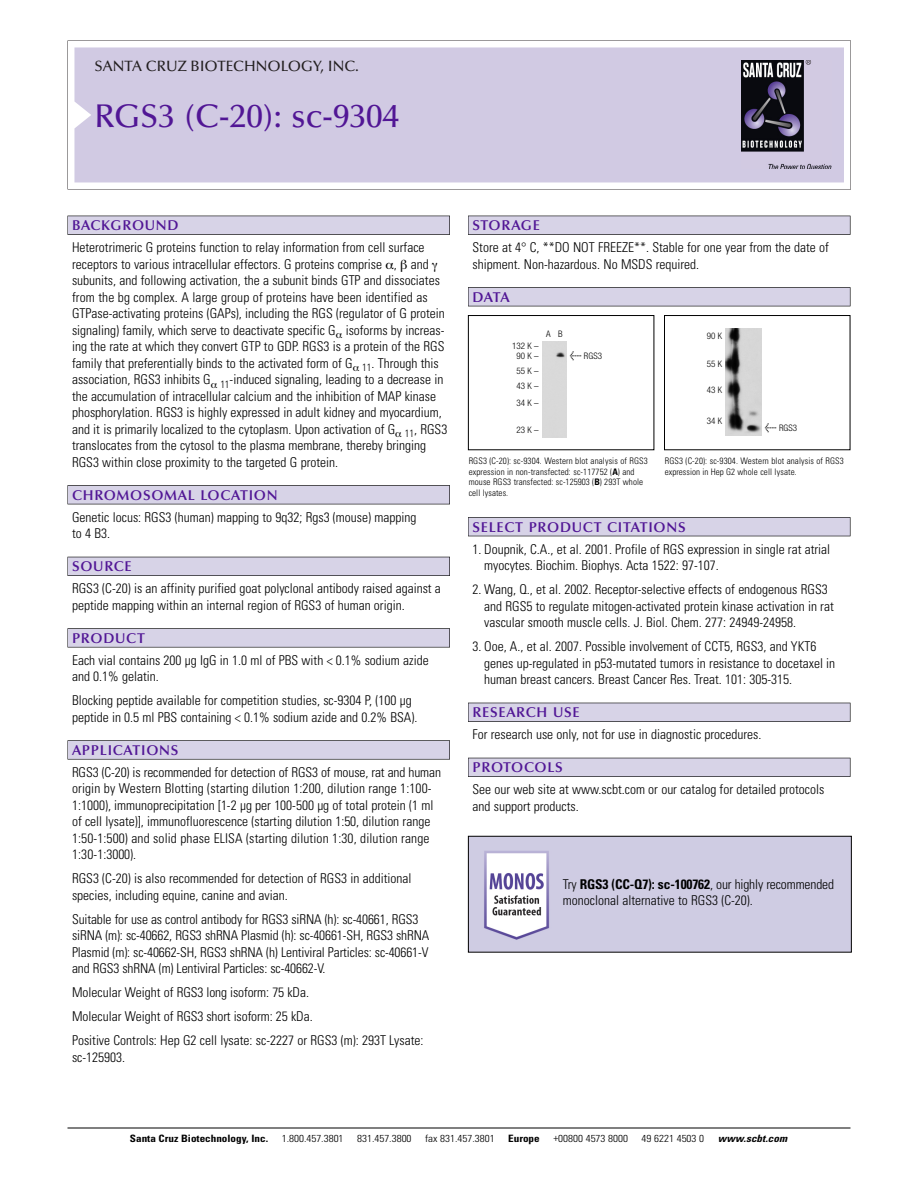
<style>
.page{position:relative;width:918px;height:1188px;background:#fff}
.page>*{position:absolute;margin:0;border:0;box-sizing:border-box;transform-origin:0 0}
.t1{font:500 33px "Optima";color:#511695}
.t2{font:500 15px "Optima";color:#231f20}
.t3{font:600 14.25px "Optima";letter-spacing:.05em;color:#511695}
.t4{font:300 condensed 13.5px/16.5px "Univers";color:#000}
.t5{font:300 condensed 10.2px "Univers";color:#000;scale:1.1 1}
.t6{font:700 condensed 10.2px "Univers";color:#000;scale:1.1 1}
.t7{font:italic 700 condensed 10.2px "Univers";letter-spacing:.005em;color:#000;scale:1.1 1}
.t8{font:300 condensed 9px/10.5px "Univers";letter-spacing:.015em;color:#000}
.t9{font:300 condensed 9px/9.8px "Helvetica Neue";color:#000;text-align:center}
.s1{font-family:"Meta Plus";font-weight:400;font-stretch:normal;font-size:10.5px}
.s2{font-weight:700}
</style>
<div class="page">
<svg style="left:68px;top:40px;width:783px;height:149px"></svg>
<div style="left:74px;top:47px;width:770px;height:135px;background:#d1cae3"></div>
<img style="left:741px;top:60px;width:90px;height:108px">
<div style="left:68px;top:216px;width:382px;height:19px;background:#525155"></div>
<div style="left:68px;top:216px;width:381px;height:18px;background:#d7d3e7"></div>
<div style="left:68px;top:485px;width:382px;height:19px;background:#525155"></div>
<div style="left:68px;top:486px;width:381px;height:18px;background:#d7d3e7"></div>
<div style="left:68px;top:557px;width:382px;height:19px;background:#525158"></div>
<div style="left:68px;top:557px;width:381px;height:18px;background:#d7d3e7"></div>
<div style="left:68px;top:628px;width:382px;height:19px;background:#575759"></div>
<div style="left:68px;top:629px;width:381px;height:18px;background:#d7d3e7"></div>
<svg style="left:68px;top:740px;width:382px;height:20px"></svg>
<div style="left:68px;top:741px;width:381px;height:18px;background:#d7d3e7"></div>
<div style="left:468px;top:216px;width:382px;height:19px;background:#525155"></div>
<div style="left:468px;top:216px;width:382px;height:18px;background:#d7d3e7"></div>
<div style="left:468px;top:287px;width:382px;height:19px;background:#525155"></div>
<div style="left:468px;top:288px;width:382px;height:18px;background:#d7d3e7"></div>
<div style="left:468px;top:517px;width:382px;height:19px;background:#525156"></div>
<div style="left:468px;top:518px;width:382px;height:18px;background:#d7d3e7"></div>
<div style="left:468px;top:703px;width:382px;height:19px;background:#515055"></div>
<div style="left:468px;top:703px;width:382px;height:18px;background:#d7d3e7"></div>
<div style="left:468px;top:758px;width:382px;height:19px;background:#525158"></div>
<div style="left:468px;top:758px;width:382px;height:18px;background:#d7d3e7"></div>
<hr style="left:68px;top:1128px;width:782px;height:1px;background:#000">
<div style="left:664px;top:315px;width:186px;height:135px;border:1px solid #000"></div>
<div style="left:468px;top:315px;width:186px;height:135px;border:1px solid #000"></div>
<img style="left:725px;top:328px;width:37px;height:107px">
<div style="left:542px;top:342px;width:24px;height:96px;background:#d9d9d9"></div>
<img style="left:470px;top:838px;width:380px;height:113px">
<div style="left:468px;top:836px;width:384px;height:117px;border:1px solid #000"></div>
<p class="t2" style="left:94px;top:61px;width:266px">SANTA CRUZ BIOTECHNOLOGY, INC.</p>
<h1 class="t1" style="left:94px;top:103px;width:306px">RGS3 (C-20): sc-9304</h1>
<p class="t3" style="left:72px;top:219px;width:108px">BACKGROUND</p>
<p class="t4" style="left:72px;top:240px;width:377px">Heterotrimeric G proteins function to relay information from cell surface receptors to various intracellular effectors. G proteins comprise , and subunits, and following activation, the a subunit binds GTP and dissociates from the bg complex. A large group of proteins have been identified as GTPase-activating proteins (GAPs), including the RGS (regulator of G protein signaling) family, which serve to deactivate specific G isoforms by increas&shy;ing the rate at which they convert GTP to GDP. RGS3 is a protein of the RGS family that preferentially binds to the activated form of G <sub>11</sub>. Through this association, RGS3 inhibits G <sub>11</sub>-induced signaling, leading to a decrease in the accumulation of intracellular calcium and the inhibition of MAP kinase phosphorylation. RGS3 is highly expressed in adult kidney and myocardium, and it is primarily localized to the cytoplasm. Upon activation of G <sub>11</sub>, RGS3 translocates from the cytosol to the plasma membrane, thereby bringing RGS3 within close proximity to the targeted G protein.</p>
<p class="t3" style="left:72px;top:489px;width:207px">CHROMOSOMAL LOCATION</p>
<p class="t4" style="left:72px;top:510px;width:346px">Genetic locus: RGS3 (human) mapping to 9q32; Rgs3 (mouse) mapping to 4 B3.</p>
<p class="t3" style="left:72px;top:561px;width:61px">SOURCE</p>
<p class="t4" style="left:72px;top:581px;width:370px">RGS3 (C-20) is an affinity purified goat polyclonal antibody raised against a peptide mapping within an internal region of RGS3 of human origin.</p>
<p class="t3" style="left:72px;top:632px;width:74px">PRODUCT</p>
<p class="t4" style="left:72px;top:653px;width:358px">Each vial contains 200 µg IgG in 1.0 ml of PBS with &lt; 0.1% sodium azide and 0.1% gelatin.</p>
<p class="t4" style="left:72px;top:693px;width:347px">Blocking peptide available for competition studies, sc-9304 P, (100 µg peptide in 0.5 ml PBS containing &lt; 0.1% sodium azide and 0.2% BSA).</p>
<p class="t3" style="left:72px;top:744px;width:108px">APPLICATIONS</p>
<p class="t4" style="left:72px;top:765px;width:371px">RGS3 (C-20) is recommended for detection of RGS3 of mouse, rat and human origin by Western Blotting (starting dilution 1:200, dilution range 1:100- 1:1000), immunoprecipitation [1-2 µg per 100-500 µg of total protein (1 ml of cell lysate)], immunofluorescence (starting dilution 1:50, dilution range 1:50-1:500) and solid phase ELISA (starting dilution 1:30, dilution range 1:30-1:3000).</p>
<p class="t4" style="left:72px;top:871px;width:341px">RGS3 (C-20) is also recommended for detection of RGS3 in additional species, including equine, canine and avian.</p>
<p class="t4" style="left:72px;top:912px;width:359px">Suitable for use as control antibody for RGS3 siRNA (h): sc-40661, RGS3 siRNA (m): sc-40662, RGS3 shRNA Plasmid (h): sc-40661-SH, RGS3 shRNA Plasmid (m): sc-40662-SH, RGS3 shRNA (h) Lentiviral Particles: sc-40661-V and RGS3 shRNA (m) Lentiviral Particles: sc-40662-V.</p>
<p class="t4" style="left:72px;top:982px;width:353px;line-height:24px">Molecular Weight of RGS3 long isoform: 75 kDa.<br>Molecular Weight of RGS3 short isoform: 25 kDa.<br>Positive Controls: Hep G2 cell lysate: sc-2227 or RGS3 (m): 293T Lysate:</p>
<p class="t4" style="left:72px;top:1050px;width:55px">sc-125903.</p>
<p class="t3" style="left:473px;top:219px;width:69px">STORAGE</p>
<p class="t4" style="left:473px;top:240px;width:358px">Store at 4° C, **DO NOT FREEZE**. Stable for one year from the date of shipment. Non-hazardous. No MSDS required.</p>
<p class="t3" style="left:473px;top:291px;width:39px">DATA</p>
<p class="t9" style="left:546px;top:330px;width:18px">A B</p>
<p class="t9" style="left:512px;top:342px;width:28px">132 K –<br>90K–</p>
<p class="t9" style="left:517px;top:364px;width:24px;line-height:15px;text-align:left">55K–<br>43K–</p>
<p class="t9" style="left:517px;top:399px;width:24px">34K–</p>
<p class="t9" style="left:517px;top:426px;width:24px">23K–</p>
<p class="t9" style="left:570px;top:352px;width:34px"><span class="s1">&lt;</span> RGS3</p>
<p class="t8" style="left:469px;top:457px;width:181px">RGS3 (C-20): sc-9304. Western blot analysis of RGS3 expression in non-transfected: sc-117752 (<span class="s2">A</span>) and mouse RGS3 transfected: sc-125903 (<span class="s2">B</span>) 293T whole cell lysates.</p>
<p class="t9" style="left:707px;top:331px;width:17px">90 K</p>
<p class="t9" style="left:707px;top:360px;width:17px">55 K</p>
<p class="t9" style="left:707px;top:385px;width:17px">43 K</p>
<p class="t9" style="left:707px;top:417px;width:17px">34 K</p>
<p class="t9" style="left:765px;top:424px;width:34px"><span class="s1">&lt;</span> RGS3</p>
<p class="t8" style="left:665px;top:457px;width:181px">RGS3 (C-20): sc-9304. Western blot analysis of RGS3 expression in Hep G2 whole cell lysate.</p>
<p class="t3" style="left:473px;top:521px;width:215px">SELECT PRODUCT CITATIONS</p>
<p class="t4" style="left:484px;top:542px;width:347px;text-indent:-12px">1. Doupnik, C.A., et al. 2001. Profile of RGS expression in single rat atrial myocytes. Biochim. Biophys. Acta 1522: 97-107.</p>
<p class="t4" style="left:484px;top:582px;width:351px;text-indent:-12px">2. Wang, Q., et al. 2002. Receptor-selective effects of endogenous RGS3 and RGS5 to regulate mitogen-activated protein kinase activation in rat vascular smooth muscle cells. J. Biol. Chem. 277: 24949-24958.</p>
<p class="t4" style="left:484px;top:639px;width:353px;text-indent:-12px">3. Ooe, A., et al. 2007. Possible involvement of CCT5, RGS3, and YKT6 genes up-regulated in p53-mutated tumors in resistance to docetaxel in human breast cancers. Breast Cancer Res. Treat. 101: 305-315.</p>
<p class="t3" style="left:473px;top:707px;width:109px">RESEARCH USE</p>
<p class="t4" style="left:473px;top:727px;width:290px">For research use only, not for use in diagnostic procedures.</p>
<p class="t3" style="left:473px;top:762px;width:92px">PROTOCOLS</p>
<p class="t4" style="left:473px;top:782px;width:353px">See our web site at www.scbt.com or our catalog for detailed protocols and support products.</p>
<p class="t4" style="left:563px;top:877px;width:273px">Try <span class="s2">RGS3 (CC-Q7): sc-100762</span>, our highly recommended monoclonal alternative to RGS3 (C-20).</p>
<p class="t6" style="left:130px;top:1135px;width:127px">Santa Cruz Biotechnology, Inc.</p>
<p class="t5" style="left:282px;top:1135px;width:58px">1.800.457.3801</p>
<p class="t5" style="left:357px;top:1135px;width:51px">831.457.3800</p>
<p class="t5" style="left:425px;top:1135px;width:65px">fax 831.457.3801</p>
<p class="t6" style="left:508px;top:1135px;width:30px">Europe</p>
<p class="t5" style="left:553px;top:1135px;width:69px">+00800 4573 8000</p>
<p class="t5" style="left:642px;top:1135px;width:58px">49 6221 4503 0</p>
<p class="t7" style="left:718px;top:1135px;width:64px">www.scbt.com</p>
</div>
